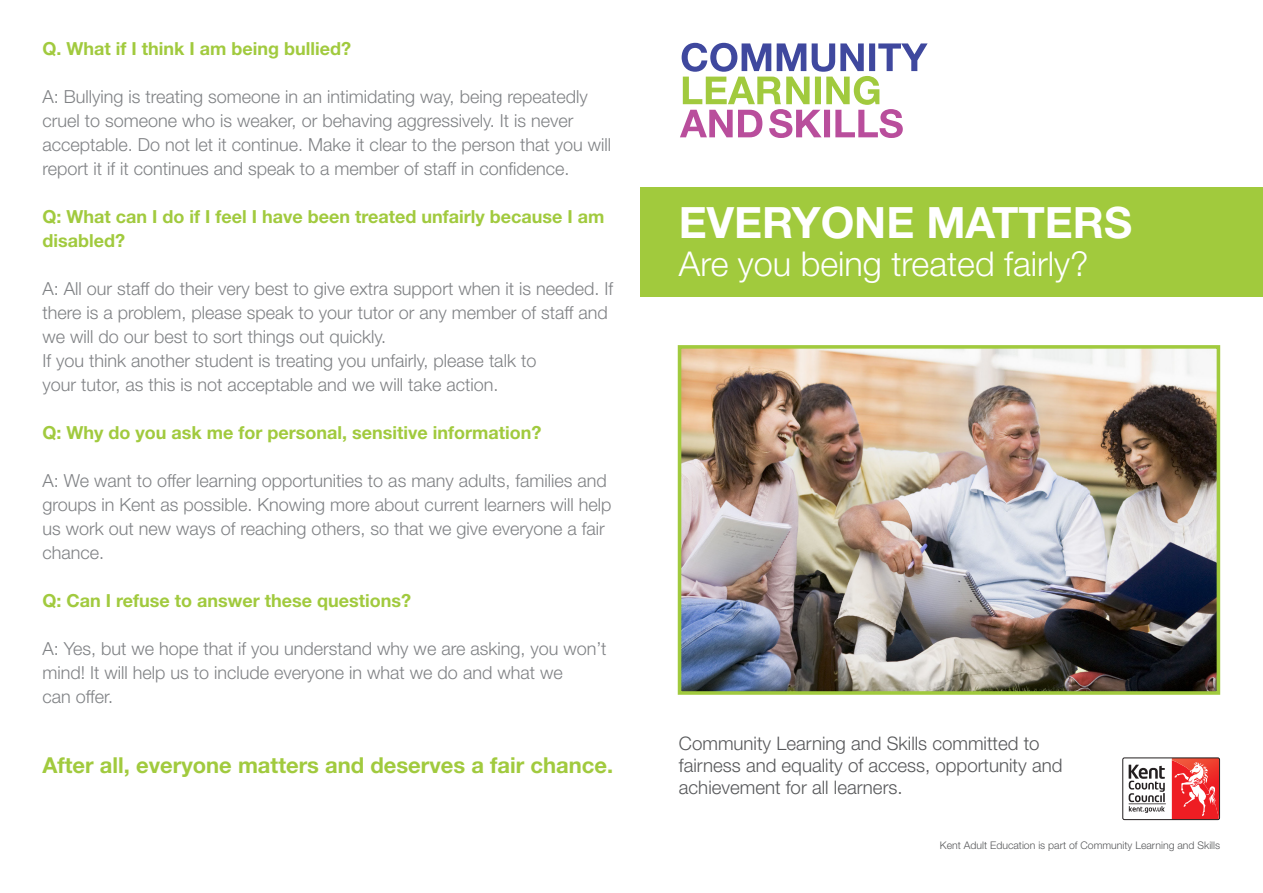
<style>
.page{position:relative;width:1263px;height:893px;background:#fff}
.page>*{position:absolute;margin:0;border:0;box-sizing:border-box;transform-origin:0 0}
.t1{font:700 43.2px "Helvetica Neue LT Std";color:#fff}
.t2{font:300 34.2px "Helvetica Neue LT Std";color:#fff}
.t3{font:700 22.05px "Helvetica Neue LT Std";color:#a1ca3e}
.t4{font:300 18.6px/21.8px "Helvetica Neue LT Std";color:#57585a}
.t5{font:300 18px/24px "Helvetica Neue LT Std";color:#808285}
.t6{font:700 18px/24px "Helvetica Neue LT Std";color:#a1ca3e}
.t7{font:300 10.5px "Helvetica Neue LT Std";color:#57585a}
</style>
<div class="page">
<img style="left:683px;top:350px;width:532px;height:340px">
<div style="left:678px;top:345px;width:542px;height:350px;border:4px solid #a1ca3e"></div>
<div style="left:640px;top:187px;width:623px;height:110px;background:#a1ca3d"></div>
<svg style="left:680px;top:43px;width:248px;height:95px"></svg>
<svg style="left:1172px;top:760px;width:46px;height:58px"></svg>
<svg style="left:1128px;top:765px;width:37px;height:48px"></svg>
<hr style="left:1129px;top:803px;width:37px;height:1px;background:#231f20">
<div style="left:1122px;top:758px;width:98px;height:62px;border:1px solid #231f20;border-radius:2px"></div>
<p class="t6" style="left:43px;top:37px;width:310px">Q. What if I think I am being bullied?</p>
<p class="t5" style="left:43px;top:85px;width:570px">A: Bullying is treating someone in an intimidating way, being repeatedly cruel to someone who is weaker, or behaving aggressively. It is never acceptable. Do not let it continue. Make it clear to the person that you will report it if it continues and speak to a member of staff in confidence.</p>
<p class="t6" style="left:43px;top:205px;width:563px">Q: What can I do if I feel I have been treated unfairly because I am disabled?</p>
<p class="t5" style="left:43px;top:277px;width:572px">A: All our staff do their very best to give extra support when it is needed. If there is a problem, please speak to your tutor or any member of staff and we will do our best to sort things out quickly.</p>
<p class="t5" style="left:43px;top:349px;width:495px">If you think another student is treating you unfairly, please talk to</p>
<p class="t5" style="left:43px;top:373px;width:457px">your tutor, as this is not acceptable and we will take action.</p>
<p class="t6" style="left:43px;top:421px;width:500px">Q: Why do you ask me for personal, sensitive information?</p>
<p class="t5" style="left:43px;top:469px;width:570px">A: We want to offer learning opportunities to as many adults, families and groups in Kent as possible. Knowing more about current learners will help us work out new ways of reaching others, so that we give everyone a fair chance.</p>
<p class="t6" style="left:43px;top:589px;width:370px">Q: Can I refuse to answer these questions?</p>
<p class="t5" style="left:43px;top:637px;width:565px">A: Yes, but we hope that if you understand why we are asking, you won’t mind! It will help us to include everyone in what we do and what we<br>can offer.</p>
<p class="t3" style="left:43px;top:752px;width:572px">After all, everyone matters and deserves a fair chance.</p>
<p class="t1" style="left:679px;top:196px;width:455px">EVERYONE MATTERS</p>
<p class="t2" style="left:679px;top:243px;width:411px">Are you being treated fairly?</p>
<p class="t4" style="left:679px;top:732px;width:385px">Community Learning and Skills committed to fairness and equality of access, opportunity and achievement for all learners.</p>
<p class="t7" style="left:940px;top:838px;width:282px">Kent Adult Education is part of Community Learning and Skills</p>
</div>
